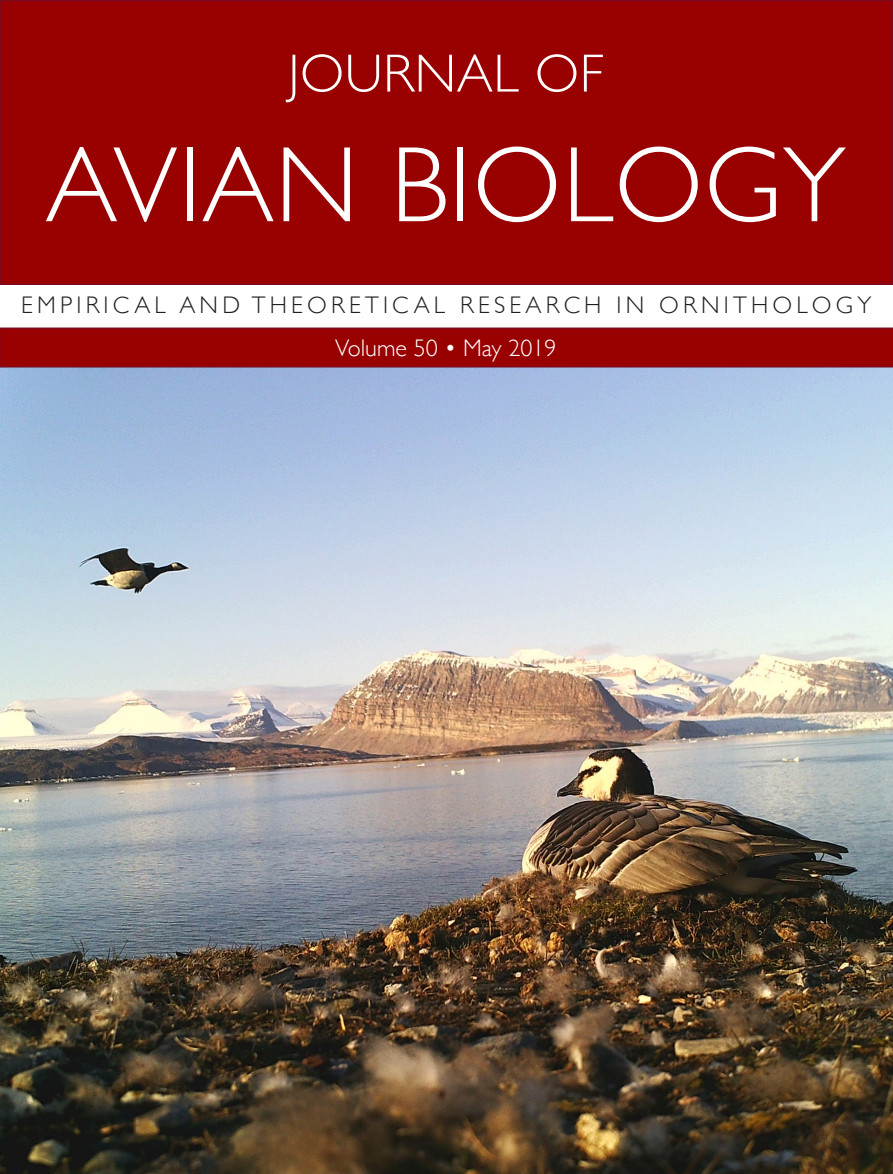
<style>
.page{position:relative;width:893px;height:1174px;background:#fff}
.page>*{position:absolute;margin:0;border:0;box-sizing:border-box;transform-origin:0 0}
.t1{font:300 108px "Gill Sans";letter-spacing:.01em;color:#fff}
.t2{font:300 54px "Gill Sans";letter-spacing:.01em;color:#fff}
.t3{font:300 24px "Gill Sans";letter-spacing:.175em;color:#231f20}
.t4{font:300 24px "Gill Sans";color:#fff}
</style>
<div class="page">
<img style="left:0;top:367px;width:893px;height:807px">
<div style="left:1px;top:1px;width:891px;height:283px;background:#900"></div>
<div style="left:0;top:0;width:893px;height:285px;border:2px solid #7e091c"></div>
<svg style="left:0;top:327px;width:893px;height:40px;background:#980305"></svg>
<p class="t2" style="left:288px;top:31px;width:317px">JOURNAL OF</p>
<p class="t1" style="left:45px;top:101px;width:802px">AVIAN BIOLOGY</p>
<p class="t3" style="left:21px;top:286px;width:852px">EMPIRICAL AND THEORETICAL RESEARCH IN ORNITHOLOGY</p>
<p class="t4" style="left:335px;top:329px;width:223px">Volume 50 • May 2019</p>
</div>
